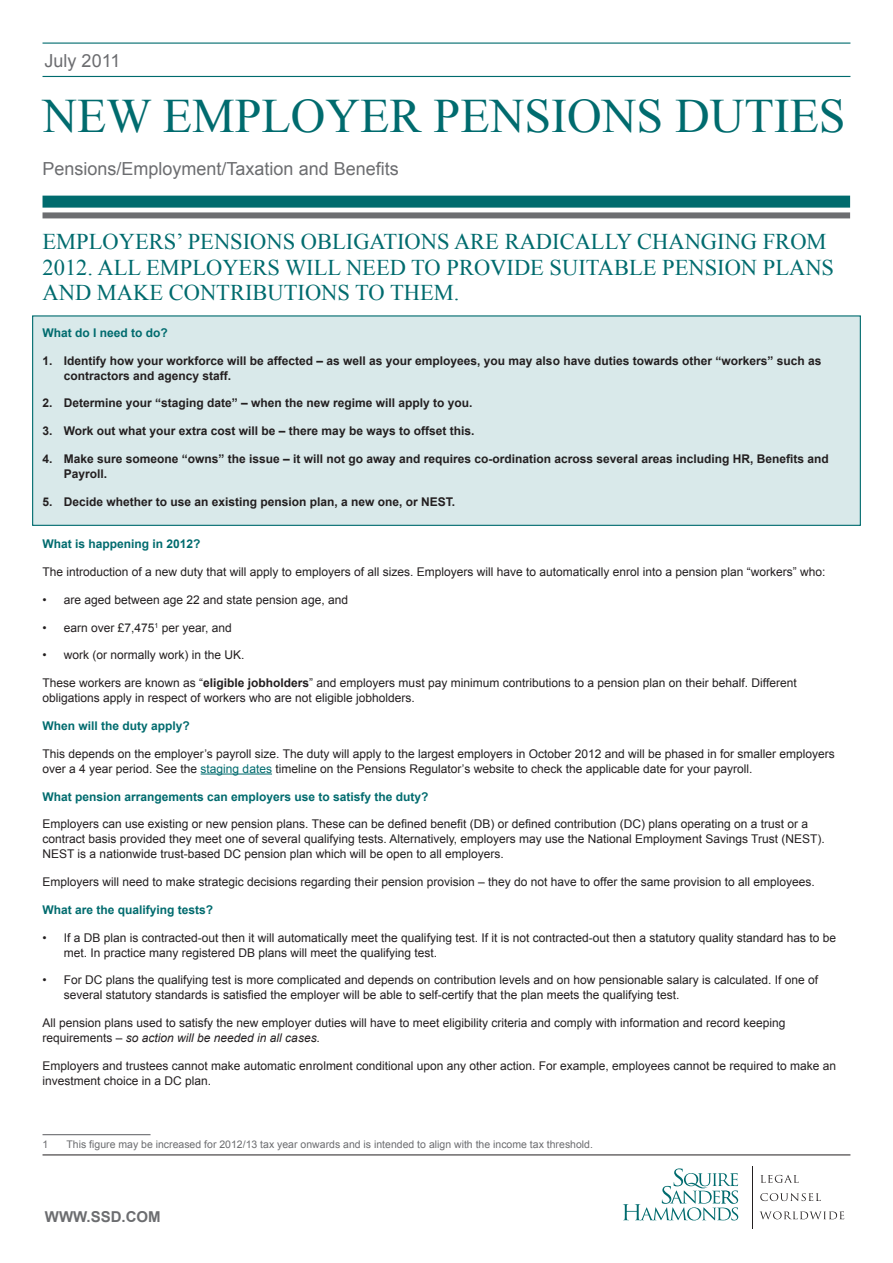
<style>
.page{position:relative;width:893px;height:1263px;background:#fff}
.page>*{position:absolute;margin:0;border:0;box-sizing:border-box;transform-origin:0 0}
.t1{font:48px "Times New Roman";color:#006b6e}
.t2{font:22.5px/25.5px "Times New Roman";color:#006b6e}
.Level_1{font:18px "Arial";color:#6c6d70}
.Heading_f{font:18px "Arial";color:#6c6d70}
.Subheading{font:700 15px "Arial";color:#6c6d70}
.t3{font:12px/15px "Arial";color:#231f20}
.Level_1-2{font:700 12px/15px "Arial";color:#231f20}
.Level_1-3{font:700 12px "Arial";color:#006b6e}
.t4{font:10.5px "Arial";color:#6c6d70}
.s1{font-weight:700}
.s2{color:#006b6e}
.s3{font-style:italic}
</style>
<div class="page">
<div style="left:32px;top:315px;width:829px;height:211px;background:#d9e9ea;border:1px solid #006b6e"></div>
<hr style="left:201px;top:774px;width:71px;height:1px;background:#006b6e">
<hr style="left:43px;top:1134px;width:108px;height:1px;background:#6c6d70">
<hr style="left:43px;top:76px;width:807px;height:1px;background:#006b6e">
<hr style="left:43px;top:43px;width:807px;height:1px;background:#006b6e">
<div style="left:43px;top:196px;width:807px;height:12px;background:#006b6e"></div>
<div style="left:43px;top:212px;width:807px;height:6px;background:#6c6d70"></div>
<hr style="left:43px;top:1154px;width:807px;height:1px;background:#231f20">
<svg style="left:623px;top:1168px;width:115px;height:52px"></svg>
<hr style="left:752px;top:1166px;width:1px;height:63px;background:#231f20">
<svg style="left:761px;top:1175px;width:38px;height:8px"></svg>
<svg style="left:760px;top:1193px;width:61px;height:8px"></svg>
<svg style="left:759px;top:1211px;width:85px;height:8px"></svg>
<p class="Heading_f" style="left:45px;top:50px;width:77px">July 2011</p>
<p class="t1" style="left:43px;top:88px;width:805px">NEW EMPLOYER PENSIONS DUTIES</p>
<p class="Level_1" style="left:43px;top:158px;width:358px">Pensions/Employment/Taxation and Benefits</p>
<p class="t2" style="left:43px;top:229px;width:793px">EMPLOYERS’ PENSIONS OBLIGATIONS ARE RADICALLY CHANGING FROM<br>2012. ALL EMPLOYERS WILL NEED TO PROVIDE SUITABLE PENSION PLANS<br>AND MAKE CONTRIBUTIONS TO THEM.</p>
<p class="Level_1-3" style="left:43px;top:326px;width:127px">What do I need to do?</p>
<p class="Level_1-2" style="left:64px;top:353px;width:759px;text-indent:-21px">1. Identify how your workforce will be affected – as well as your employees, you may also have duties towards other “workers” such as contractors and agency staff.</p>
<p class="Level_1-2" style="left:43px;top:396px;width:432px">2. Determine your “staging date” – when the new regime will apply to you.</p>
<p class="Level_1-2" style="left:43px;top:423px;width:433px">3. Work out what your extra cost will be – there may be ways to offset this.</p>
<p class="Level_1-2" style="left:64px;top:451px;width:766px;text-indent:-21px">4. Make sure someone “owns” the issue – it will not go away and requires co-ordination across several areas including HR, Benefits and<br>Payroll.</p>
<p class="Level_1-2" style="left:43px;top:494px;width:414px">5. Decide whether to use an existing pension plan, a new one, or NEST.</p>
<p class="Level_1-3" style="left:43px;top:537px;width:160px">What is happening in 2012?</p>
<p class="t3" style="left:43px;top:564px;width:784px">The introduction of a new duty that will apply to employers of all sizes. Employers will have to automatically enrol into a pension plan “workers” who:</p>
<p class="t3" style="left:43px;top:592px;width:307px">• are aged between age 22 and state pension age, and</p>
<p class="t3" style="left:43px;top:620px;width:191px">• earn over £7,475<sup>1</sup> per year, and</p>
<p class="t3" style="left:43px;top:648px;width:203px">• work (or normally work) in the UK.</p>
<p class="t3" style="left:43px;top:675px;width:756px">These workers are known as “<span class="s1">eligible jobholders</span>” and employers must pay minimum contributions to a pension plan on their behalf. Different obligations apply in respect of workers who are not eligible jobholders.</p>
<p class="Level_1-3" style="left:43px;top:719px;width:149px">When will the duty apply?</p>
<p class="t3" style="left:43px;top:746px;width:794px">This depends on the employer’s payroll size. The duty will apply to the largest employers in October 2012 and will be phased in for smaller employers over a 4 year period. See the <span class="s2">staging dates</span> timeline on the Pensions Regulator’s website to check the applicable date for your payroll.</p>
<p class="Level_1-3" style="left:43px;top:789px;width:388px">What pension arrangements can employers use to satisfy the duty?</p>
<p class="t3" style="left:43px;top:816px;width:784px">Employers can use existing or new pension plans. These can be defined benefit (DB) or defined contribution (DC) plans operating on a trust or a contract basis provided they meet one of several qualifying tests. Alternatively, employers may use the National Employment Savings Trust (NEST).<br>NEST is a nationwide trust-based DC pension plan which will be open to all employers.</p>
<p class="t3" style="left:43px;top:874px;width:774px">Employers will need to make strategic decisions regarding their pension provision – they do not have to offer the same provision to all employees.</p>
<p class="Level_1-3" style="left:43px;top:903px;width:172px">What are the qualifying tests?</p>
<p class="t3" style="left:64px;top:930px;width:774px;text-indent:-21px">• If a DB plan is contracted-out then it will automatically meet the qualifying test. If it is not contracted-out then a statutory quality standard has to be met. In practice many registered DB plans will meet the qualifying test.</p>
<p class="t3" style="left:64px;top:972px;width:756px;text-indent:-21px">• For DC plans the qualifying test is more complicated and depends on contribution levels and on how pensionable salary is calculated. If one of several statutory standards is satisfied the employer will be able to self-certify that the plan meets the qualifying test.</p>
<p class="t3" style="left:43px;top:1015px;width:744px">All pension plans used to satisfy the new employer duties will have to meet eligibility criteria and comply with information and record keeping requirements – <span class="s3">so action will be needed in all cases.</span></p>
<p class="t3" style="left:43px;top:1058px;width:795px">Employers and trustees cannot make automatic enrolment conditional upon any other action. For example, employees cannot be required to make an investment choice in a DC plan.</p>
<p class="t4" style="left:43px;top:1138px;width:7px">1</p>
<p class="t4" style="left:67px;top:1138px;width:528px">This figure may be increased for 2012/13 tax year onwards and is intended to align with the income tax threshold.</p>
<p class="Subheading" style="left:45px;top:1208px;width:117px">WWW.SSD.COM</p>
</div>
